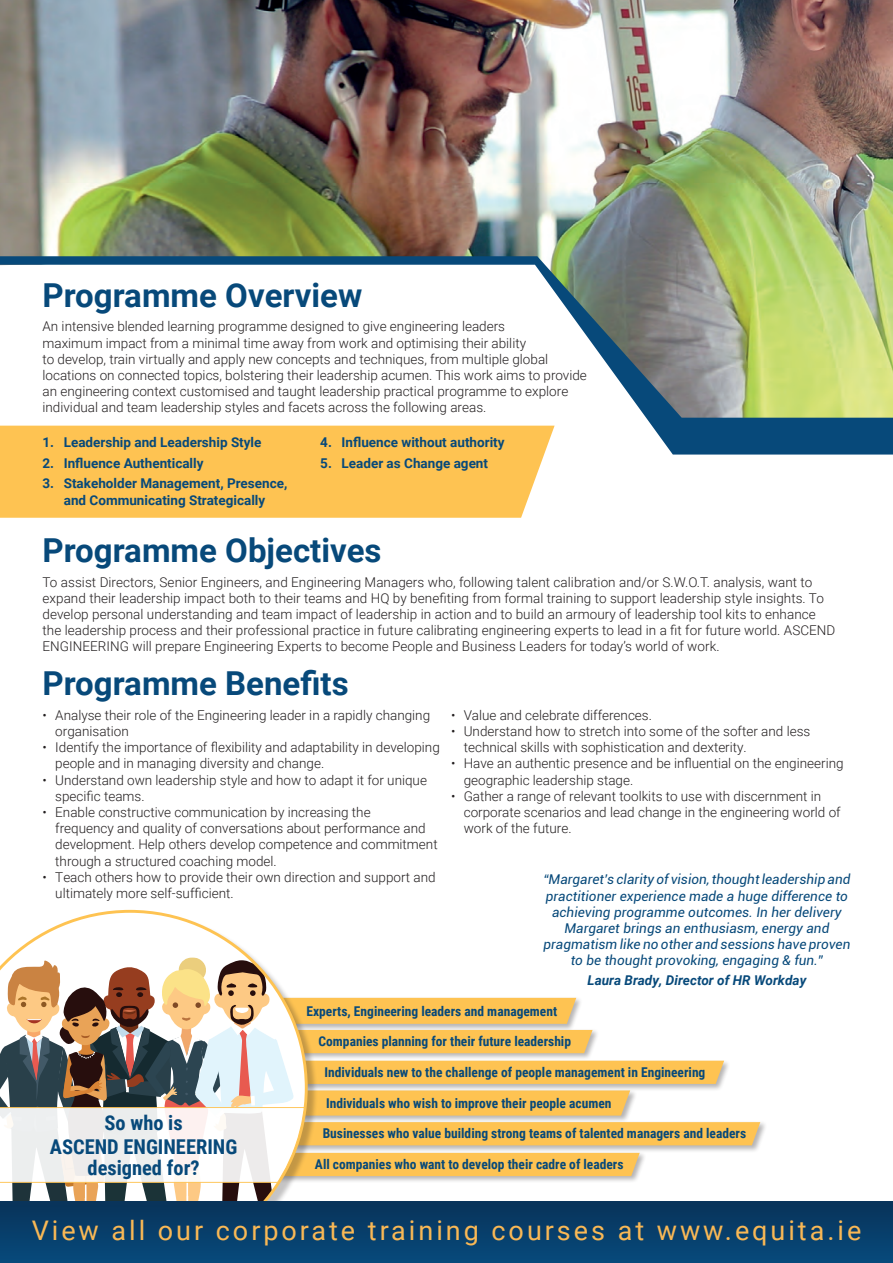
<style>
.page{position:relative;width:893px;height:1263px;background:#fff}
.page>*{position:absolute;margin:0;border:0;box-sizing:border-box;transform-origin:0 0}
.t1{font:700 33px "Roboto";color:#07497a}
.t2{font:27px "Roboto";letter-spacing:.11em;color:#f9b855}
.t3{font:700 20.4px/23.9px "Roboto Condensed";color:#07497a;text-align:center}
.t4{font:300 13.5px/16.2px "Roboto";color:#231f20}
.t5{font:700 13.5px "Roboto Condensed";color:#07497a}
.t6{font:italic 13.5px/16.2px "Roboto";letter-spacing:.005em;color:#07497a;text-align:center}
.t7{font:700 13.5px/16.2px "Roboto";color:#07497a;text-align:center}
.t8{font:italic 700 13.5px "Roboto";letter-spacing:.005em;color:#07497a}
</style>
<div class="page">
<svg style="left:9px;top:910px;width:244px;height:47px"></svg>
<img style="left:0;top:0;width:893px;height:256px">
<svg style="left:0;top:256px;width:893px;height:199px"></svg>
<div style="left:0;top:1201px;width:893px;height:62px;background:#07497a"></div>
<div style="left:0;top:1201px;width:893px;height:58px;background:linear-gradient(to bottom,#083259,#074879)"></div>
<svg style="left:0;top:957px;width:760px;height:286px"></svg>
<div style="left:0;top:426px;width:555px;height:92px;background:#fec352"></div>
<p class="t1" style="left:43px;top:272px;width:321px">Programme Overview</p>
<p class="t4" style="left:43px;top:318px;width:546px">An intensive blended learning programme designed to give engineering leaders<br>maximum impact from a minimal time away from work and optimising their ability<br>to develop, train virtually and apply new concepts and techniques, from multiple global locations on connected topics, bolstering their leadership acumen. This work aims to provide an engineering context customised and taught leadership practical programme to explore individual and team leadership styles and facets across the following areas.</p>
<p class="t7" style="left:43px;top:434px;width:220px">1. Leadership and Leadership Style</p>
<p class="t7" style="left:43px;top:454px;width:163px">2. Influence Authentically</p>
<p class="t7" style="left:43px;top:475px;width:246px">3. Stakeholder Management, Presence, and Communicating Strategically</p>
<p class="t7" style="left:320px;top:434px;width:186px">4. Influence without authority</p>
<p class="t7" style="left:320px;top:454px;width:169px">5. Leader as Change agent</p>
<p class="t1" style="left:43px;top:527px;width:341px">Programme Objectives</p>
<p class="t4" style="left:43px;top:573px;width:794px">To assist Directors, Senior Engineers, and Engineering Managers who, following talent calibration and/or S.W.O.T. analysis, want to expand their leadership impact both to their teams and HQ by benefiting from formal training to support leadership style insights. To develop personal understanding and team impact of leadership in action and to build an armoury of leadership tool kits to enhance the leadership process and their professional practice in future calibrating engineering experts to lead in a fit for future world. ASCEND ENGINEERING will prepare Engineering Experts to become People and Business Leaders for today’s world of work.</p>
<p class="t1" style="left:43px;top:660px;width:308px">Programme Benefits</p>
<p class="t4" style="left:55px;top:706px;width:376px;text-indent:-13px">• Analyse their role of the Engineering leader in a rapidly changing organisation</p>
<p class="t4" style="left:55px;top:739px;width:386px;text-indent:-13px">• Identify the importance of flexibility and adaptability in developing people and in managing diversity and change.</p>
<p class="t4" style="left:55px;top:771px;width:373px;text-indent:-13px">• Understand own leadership style and how to adapt it for unique specific teams.</p>
<p class="t4" style="left:55px;top:804px;width:384px;text-indent:-13px">• Enable constructive communication by increasing the<br>frequency and quality of conversations about performance and development. Help others develop competence and commitment through a structured coaching model.</p>
<p class="t4" style="left:55px;top:868px;width:382px;text-indent:-13px">• Teach others how to provide their own direction and support and ultimately more self-sufficient.</p>
<p class="t4" style="left:451px;top:706px;width:203px">• Value and celebrate differences.</p>
<p class="t4" style="left:464px;top:723px;width:348px;text-indent:-13px">• Understand how to stretch into some of the softer and less technical skills with sophistication and dexterity.</p>
<p class="t4" style="left:464px;top:755px;width:381px;text-indent:-13px">• Have an authentic presence and be influential on the engineering geographic leadership stage.</p>
<p class="t4" style="left:464px;top:787px;width:378px;text-indent:-13px">• Gather a range of relevant toolkits to use with discernment in corporate scenarios and lead change in the engineering world of work of the future.</p>
<p class="t6" style="left:543px;top:871px;width:309px">“Margaret’s clarity of vision, thought leadership and practitioner experience made a huge difference to achieving programme outcomes. In her delivery Margaret brings an enthusiasm, energy and pragmatism like no other and sessions have proven to be thought provoking, engaging &amp; fun.”</p>
<p class="t8" style="left:587px;top:971px;width:220px">Laura Brady, Director of HR Workday</p>
<p class="t5" style="left:307px;top:1001px;width:252px">Experts, Engineering leaders and management</p>
<p class="t5" style="left:319px;top:1032px;width:254px">Companies planning for their future leadership</p>
<p class="t5" style="left:325px;top:1063px;width:382px">Individuals new to the challenge of people management in Engineering</p>
<p class="t3" style="left:50px;top:1110px;width:189px">So who is<br>ASCEND ENGINEERING</p>
<p class="t3" style="left:88px;top:1155px;width:114px">designed for?</p>
<p class="t5" style="left:326px;top:1093px;width:287px">Individuals who wish to improve their people acumen</p>
<p class="t5" style="left:323px;top:1124px;width:425px">Businesses who value building strong teams of talented managers and leaders</p>
<p class="t5" style="left:315px;top:1155px;width:310px">All companies who want to develop their cadre of leaders</p>
<p class="t2" style="left:32px;top:1212px;width:831px">View all our corporate training courses at www.equita.ie</p>
</div>
